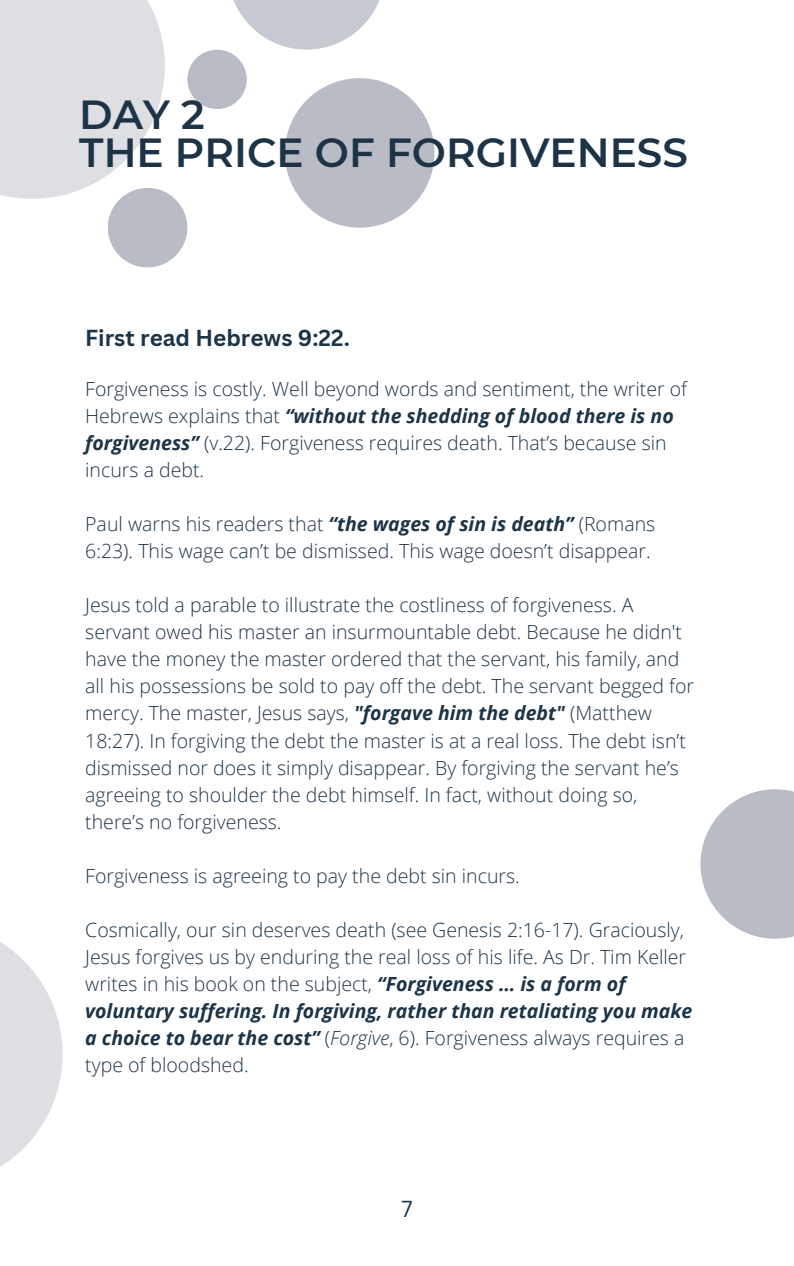
<style>
.page{position:relative;width:794px;height:1266px;background:#fff}
.page>*{position:absolute;margin:0;border:0;box-sizing:border-box;transform-origin:0 0}
.t1{font:600 40.5px "Montserrat";color:#1d3447}
.t2{font:700 22.5px "Canva Sans";color:#1d3447}
.t3{font:22.5px "Canva Sans";color:#1d3447}
.t4{font:300 19.5px/27px "Open Sans";color:#1d3447}
.s1{font-weight:700;font-style:italic}
.s2{font-style:italic}
</style>
<div class="page">
<svg style="left:0;top:0;width:165px;height:199px;background:#e1e2e6"></svg>
<div style="left:284px;top:78px;width:150px;height:150px;background:#b9bcc5;border-radius:50%"></div>
<div style="left:108px;top:188px;width:79px;height:79px;background:#b9bcc5;border-radius:50%"></div>
<svg style="left:233px;top:0;width:147px;height:50px;fill:#c8cad1"></svg>
<div style="left:187px;top:50px;width:60px;height:59px;background:#b9bcc5;border-radius:50%"></div>
<svg style="left:700px;top:789px;width:93px;height:149px;fill:#b9bcc5"></svg>
<svg style="left:0;top:942px;width:63px;height:225px;fill:#dedfe3"></svg>
<p class="t1" style="left:79px;top:90px;width:127px">DAY 2</p>
<p class="t1" style="left:79px;top:128px;width:609px">THE PRICE OF FORGIVENESS</p>
<p class="t2" style="left:85px;top:322px;width:266px">First read Hebrews 9:22.</p>
<p class="t4" style="left:85px;top:375px;width:603px">Forgiveness is costly. Well beyond words and sentiment, the writer of Hebrews explains that <span class="s1">“without the shedding of blood there is no forgiveness”</span> (v.22). Forgiveness requires death. That’s because sin incurs a debt.</p>
<p class="t4" style="left:85px;top:510px;width:571px">Paul warns his readers that <span class="s1">“the wages of sin is death”</span> (Romans<br>6:23). This wage can’t be dismissed. This wage doesn’t disappear.</p>
<p class="t4" style="left:85px;top:591px;width:610px">Jesus told a parable to illustrate the costliness of forgiveness. A servant owed his master an insurmountable debt. Because he didn't have the money the master ordered that the servant, his family, and all his possessions be sold to pay off the debt. The servant begged for mercy. The master, Jesus says, <span class="s1">"forgave him the debt"</span> (Matthew 18:27). In forgiving the debt the master is at a real loss. The debt isn’t dismissed nor does it simply disappear. By forgiving the servant he’s agreeing to shoulder the debt himself. In fact, without doing so, there’s no forgiveness.</p>
<p class="t4" style="left:85px;top:861px;width:436px">Forgiveness is agreeing to pay the debt sin incurs.</p>
<p class="t4" style="left:85px;top:915px;width:608px">Cosmically, our sin deserves death (see Genesis 2:16-17). Graciously, Jesus forgives us by enduring the real loss of his life. As Dr. Tim Keller writes in his book on the subject, <span class="s1">“Forgiveness … is a form of voluntary suffering. In forgiving, rather than retaliating you make a choice to bear the cost”</span> (<span class="s2">Forgive</span>, 6). Forgiveness always requires a type of bloodshed.</p>
<p class="t3" style="left:401px;top:1192px;width:13px">7</p>
</div>
